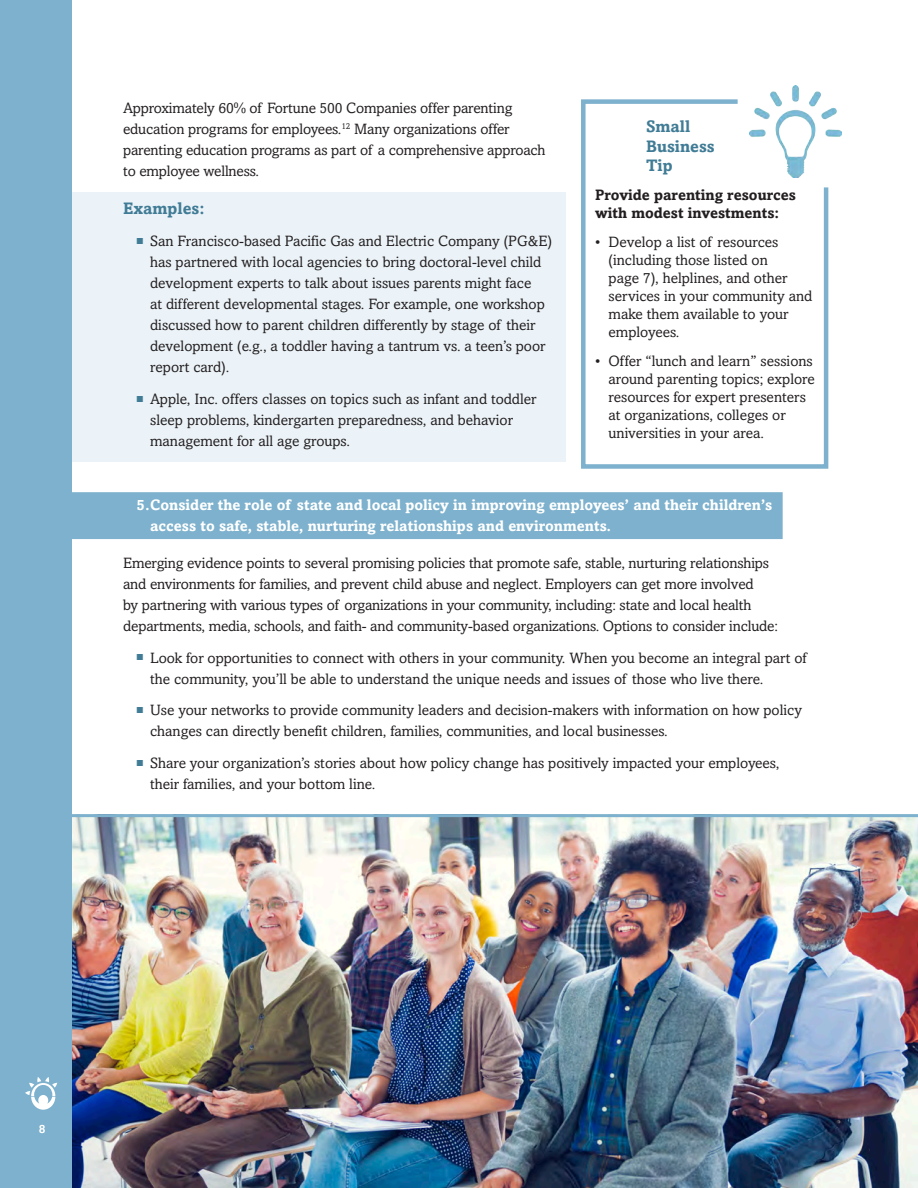
<style>
.page{position:relative;width:918px;height:1188px;background:#fff}
.page>*{position:absolute;margin:0;border:0;box-sizing:border-box;transform-origin:0 0}
.t1{font:700 16.5px "Amasis";color:#417c96}
.t2{font:15px/21px "Amasis";color:#231f20}
.t3{font:700 15px/21px "Amasis";color:#fff}
.t4{font:700 15px/18px "Amasis";color:#231f20}
.t5{font:700 12px "Amasis";color:#fff}
.s1{font-family:"Proxima Nova";font-weight:300;font-size:10.5px;color:#417c96}
</style>
<div class="page">
<img style="left:71px;top:817px;width:847px;height:371px">
<div style="left:63px;top:193px;width:503px;height:269px;background:#ebf3f8"></div>
<div style="left:53px;top:492px;width:730px;height:47px;background:#7db1cd;border:2px solid #7db1cd"></div>
<div style="left:0;top:0;width:71px;height:1188px;background:#7db1cd"></div>
<svg style="left:25px;top:1077px;width:32px;height:33px"></svg>
<hr style="left:60px;top:814px;width:858px;height:3px;background:#7db1cd">
<div style="left:581px;top:99px;width:247px;height:370px;border:4px solid #7db1cd"></div>
<div style="left:738px;top:77px;width:99px;height:110px;background:#fff"></div>
<img style="left:750px;top:86px;width:91px;height:91px">
<p class="t2" style="left:123px;top:98px;width:424px">Approximately 60% of Fortune 500 Companies offer parenting education programs for employees.<sup>12</sup> Many organizations offer parenting education programs as part of a comprehensive approach to employee wellness.</p>
<p class="t1" style="left:123px;top:199px;width:83px">Examples:</p>
<p class="t2" style="left:150px;top:231px;width:403px;text-indent:-14px"><span class="s1">■</span> San Francisco-based Pacific Gas and Electric Company (PG&amp;E) has partnered with local agencies to bring doctoral-level child development experts to talk about issues parents might face<br>at different developmental stages. For example, one workshop discussed how to parent children differently by stage of their development (e.g., a toddler having a tantrum vs. a teen’s poor report card).</p>
<p class="t2" style="left:150px;top:388px;width:388px;text-indent:-14px"><span class="s1">■</span> Apple, Inc. offers classes on topics such as infant and toddler sleep problems, kindergarten preparedness, and behavior management for all age groups.</p>
<p class="t1" style="left:646px;top:116px;width:46px">Small</p>
<p class="t1" style="left:646px;top:136px;width:70px">Business</p>
<p class="t1" style="left:646px;top:156px;width:28px">Tip</p>
<p class="t4" style="left:595px;top:186px;width:202px">Provide parenting resources with modest investments:</p>
<p class="t2" style="left:609px;top:233px;width:205px;line-height:18px;text-indent:-14px">• Develop a list of resources (including those listed on<br>page 7), helplines, and other services in your community and make them available to your employees.</p>
<p class="t2" style="left:609px;top:352px;width:208px;line-height:18px;text-indent:-14px">• Offer “lunch and learn” sessions around parenting topics; explore resources for expert presenters at organizations, colleges or universities in your area.</p>
<p class="t3" style="left:150px;top:494px;width:624px;text-indent:-14px">5.Consider the role of state and local policy in improving employees’ and their children’s access to safe, stable, nurturing relationships and environments.</p>
<p class="t2" style="left:123px;top:552px;width:656px">Emerging evidence points to several promising policies that promote safe, stable, nurturing relationships and environments for families, and prevent child abuse and neglect. Employers can get more involved<br>by partnering with various types of organizations in your community, including: state and local health departments, media, schools, and faith- and community-based organizations. Options to consider include:</p>
<p class="t2" style="left:150px;top:647px;width:658px;text-indent:-14px"><span class="s1">■</span> Look for opportunities to connect with others in your community. When you become an integral part of the community, you’ll be able to understand the unique needs and issues of those who live there.</p>
<p class="t2" style="left:150px;top:700px;width:653px;text-indent:-14px"><span class="s1">■</span> Use your networks to provide community leaders and decision-makers with information on how policy changes can directly benefit children, families, communities, and local businesses.</p>
<p class="t2" style="left:150px;top:753px;width:631px;text-indent:-14px"><span class="s1">■</span> Share your organization’s stories about how policy change has positively impacted your employees, their families, and your bottom line.</p>
<p class="t5" style="left:39px;top:1122px;width:8px">8</p>
</div>
